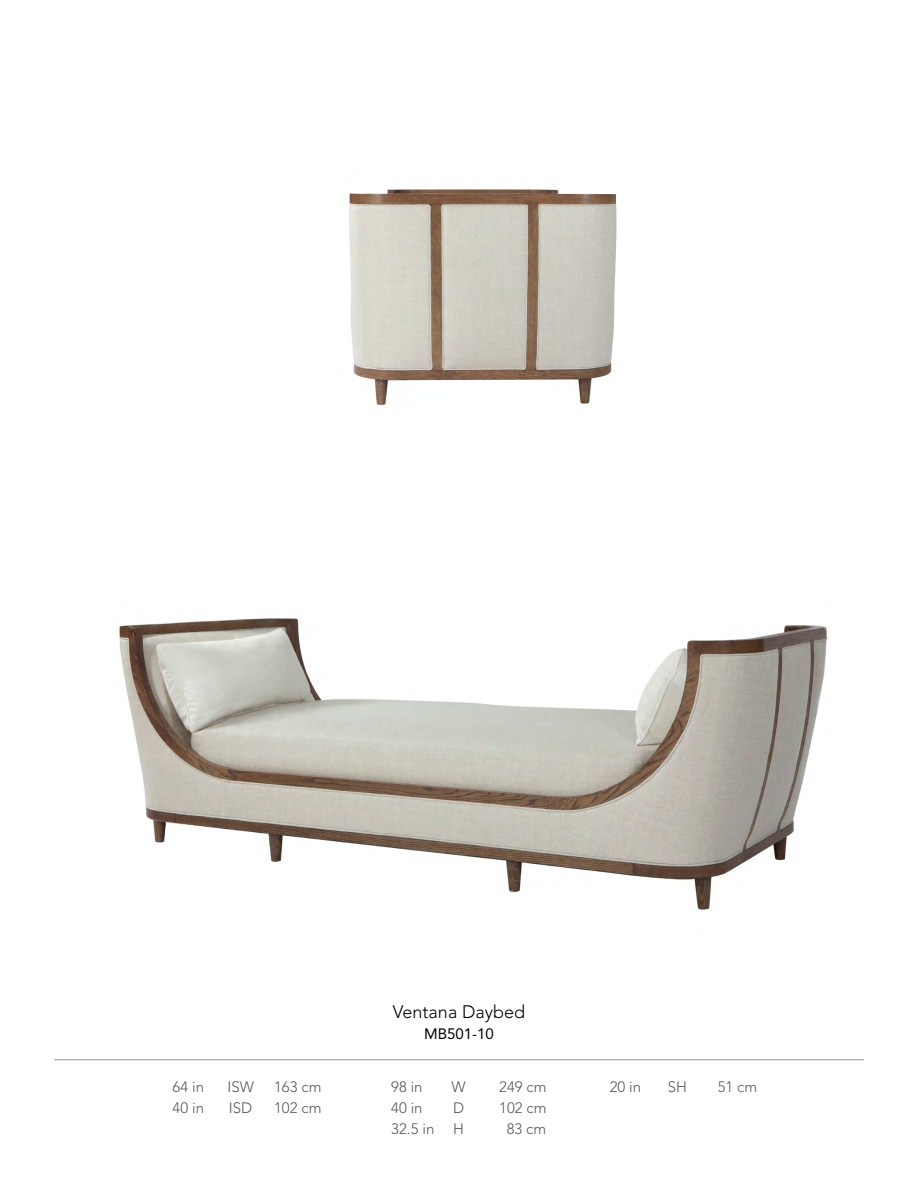
<style>
.page{position:relative;width:918px;height:1188px;background:#fff}
.page>*{position:absolute;margin:0;border:0;box-sizing:border-box;transform-origin:0 0}
.t1{font:300 18px "Avenir LT Std";color:#000}
.t2{font:300 15px "Avenir LT Std";color:#58585b}
.t3{font:15px "Avenir LT Std";color:#000}
</style>
<div class="page">
<img style="left:119px;top:618px;width:709px;height:292px">
<img style="left:349px;top:189px;width:268px;height:216px">
<hr style="left:54px;top:1060px;width:810px;height:1px;background:#939598">
<p class="t2" style="left:173px;top:1078px;width:33px">64 in</p>
<p class="t2" style="left:227px;top:1078px;width:28px">ISW</p>
<p class="t2" style="left:274px;top:1078px;width:49px">163 cm</p>
<p class="t2" style="left:173px;top:1099px;width:33px">40 in</p>
<p class="t2" style="left:229px;top:1099px;width:25px">ISD</p>
<p class="t2" style="left:274px;top:1099px;width:49px">102 cm</p>
<p class="t1" style="left:393px;top:1001px;width:134px">Ventana Daybed</p>
<p class="t3" style="left:424px;top:1025px;width:71px">MB501-10</p>
<p class="t2" style="left:391px;top:1078px;width:33px">98 in</p>
<p class="t2" style="left:452px;top:1078px;width:16px">W</p>
<p class="t2" style="left:499px;top:1078px;width:49px">249 cm</p>
<p class="t2" style="left:391px;top:1099px;width:33px">40 in</p>
<p class="t2" style="left:453px;top:1099px;width:13px">D</p>
<p class="t2" style="left:499px;top:1099px;width:49px">102 cm</p>
<p class="t2" style="left:391px;top:1120px;width:45px">32.5 in</p>
<p class="t2" style="left:453px;top:1120px;width:12px">H</p>
<p class="t2" style="left:507px;top:1120px;width:41px">83 cm</p>
<p class="t2" style="left:610px;top:1078px;width:33px">20 in</p>
<p class="t2" style="left:668px;top:1078px;width:21px">SH</p>
<p class="t2" style="left:718px;top:1078px;width:41px">51 cm</p>
</div>
